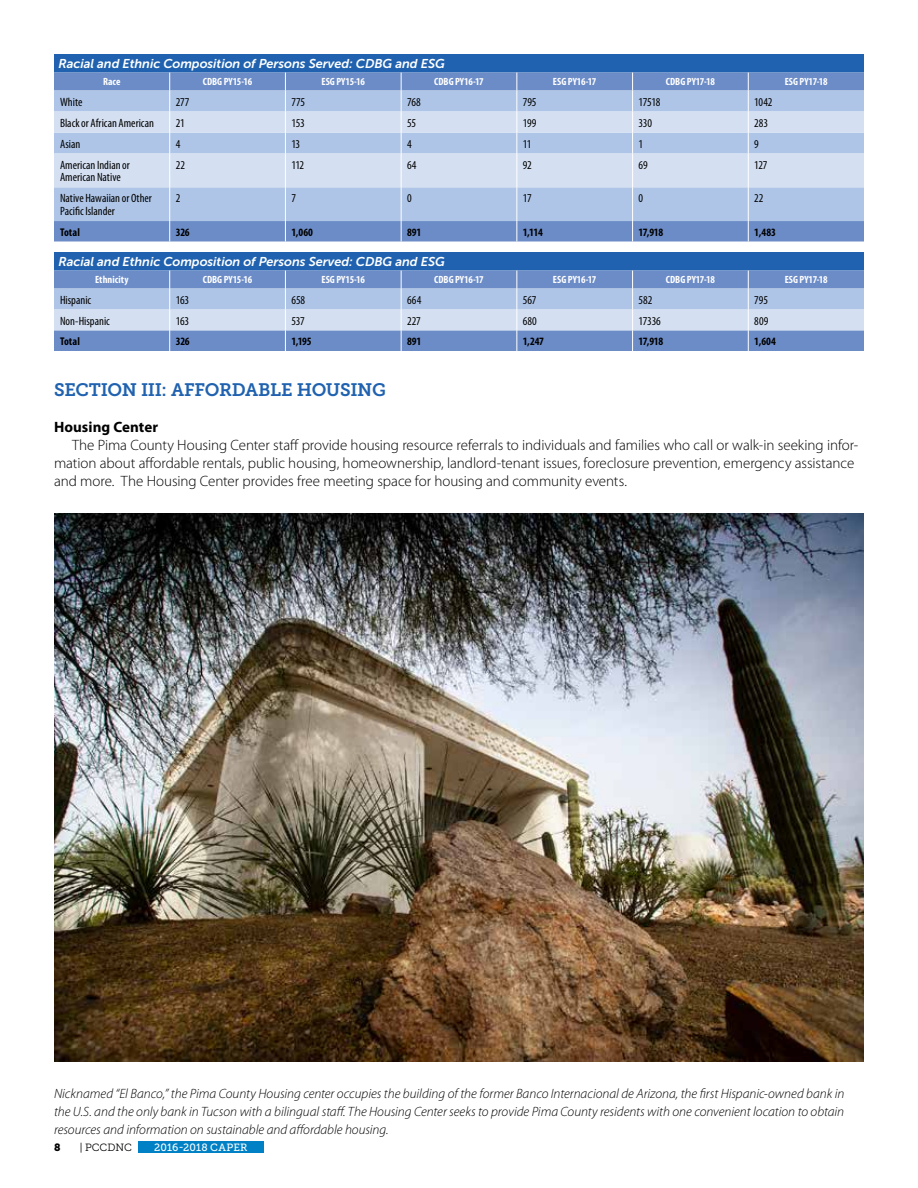
<style>
.page{position:relative;width:918px;height:1188px;background:#fff}
.page>*{position:absolute;margin:0;border:0;box-sizing:border-box;transform-origin:0 0}
.t1{font:18px "Museo Slab 700";letter-spacing:-.02em;color:#2062af}
.t2{font:300 15px/18px "Myriad Pro";letter-spacing:-.005em;color:#000}
.t3{font:700 15px "Myriad Pro";letter-spacing:.005em;color:#000}
.t4{font:italic 300 13.5px/18px "Myriad Pro";color:#000;text-align:justify}
.t5{font:italic 12.75px "Museo Sans 700";letter-spacing:-.005em;color:#fff}
.t6{font:condensed 12px/12.8px "Myriad Pro";color:#000}
.t7{font:700 condensed 11.25px "Myriad Pro";letter-spacing:-.01em;color:#000}
.t8{font:700 condensed 10.5px "Myriad Pro";color:#fff}
.t9{font:10.5px "Museo Slab 500";letter-spacing:.02em;color:#fff}
.t10{font:10.5px "Museo Slab 300";color:#000}
.t11{font:10.5px "Museo Slab 900";color:#000}
</style>
<div class="page">
<div style="left:138px;top:1142px;width:126px;height:12px;background:#0081c6"></div>
<div style="left:54px;top:187px;width:810px;height:34px;background:#aec5e7"></div>
<div style="left:54px;top:154px;width:810px;height:33px;background:#d4e0f2"></div>
<svg style="left:54px;top:54px;width:810px;height:100px;background:#91afd9"></svg>
<hr style="left:169px;top:154px;width:1px;height:33px;background:#fff">
<hr style="left:285px;top:154px;width:1px;height:33px;background:#fff">
<hr style="left:401px;top:154px;width:1px;height:33px;background:#fff">
<hr style="left:516px;top:154px;width:1px;height:33px;background:#fff">
<hr style="left:632px;top:154px;width:1px;height:33px;background:#fff">
<hr style="left:748px;top:154px;width:1px;height:33px;background:#fff">
<hr style="left:169px;top:187px;width:1px;height:34px;background:#fff">
<hr style="left:285px;top:187px;width:1px;height:34px;background:#fff">
<hr style="left:401px;top:187px;width:1px;height:34px;background:#fff">
<hr style="left:516px;top:187px;width:1px;height:34px;background:#fff">
<hr style="left:632px;top:187px;width:1px;height:34px;background:#fff">
<hr style="left:748px;top:187px;width:1px;height:34px;background:#fff">
<div style="left:54px;top:221px;width:810px;height:21px;background:#6c8cc7"></div>
<svg style="left:54px;top:252px;width:810px;height:99px;background:#83a2d2"></svg>
<img style="left:54px;top:513px;width:810px;height:549px">
<p class="t5" style="left:58px;top:57px;width:388px">Racial and Ethnic Composition of Persons Served: CDBG and ESG</p>
<p class="t8" style="left:103px;top:75px;width:19px">Race</p>
<p class="t8" style="left:203px;top:75px;width:51px">CDBG PY15-16</p>
<p class="t8" style="left:322px;top:75px;width:45px">ESG PY15-16</p>
<p class="t8" style="left:434px;top:75px;width:51px">CDBG PY16-17</p>
<p class="t8" style="left:553px;top:75px;width:45px">ESG PY16-17</p>
<p class="t8" style="left:666px;top:75px;width:51px">CDBG PY17-18</p>
<p class="t8" style="left:785px;top:75px;width:44px">ESG PY17-18</p>
<p class="t6" style="left:60px;top:95px;width:24px">White</p>
<p class="t6" style="left:176px;top:95px;width:15px">277</p>
<p class="t6" style="left:291px;top:95px;width:15px">775</p>
<p class="t6" style="left:407px;top:95px;width:15px">768</p>
<p class="t6" style="left:523px;top:95px;width:15px">795</p>
<p class="t6" style="left:639px;top:95px;width:23px">17518</p>
<p class="t6" style="left:754px;top:95px;width:20px">1042</p>
<p class="t6" style="left:60px;top:116px;width:95px">Black or African American</p>
<p class="t6" style="left:176px;top:116px;width:10px">21</p>
<p class="t6" style="left:291px;top:116px;width:15px">153</p>
<p class="t6" style="left:407px;top:116px;width:11px">55</p>
<p class="t6" style="left:523px;top:116px;width:15px">199</p>
<p class="t6" style="left:639px;top:116px;width:15px">330</p>
<p class="t6" style="left:754px;top:116px;width:15px">283</p>
<p class="t6" style="left:60px;top:137px;width:22px">Asian</p>
<p class="t6" style="left:176px;top:137px;width:6px">4</p>
<p class="t6" style="left:291px;top:137px;width:10px">13</p>
<p class="t6" style="left:407px;top:137px;width:6px">4</p>
<p class="t6" style="left:523px;top:137px;width:10px">11</p>
<p class="t6" style="left:639px;top:137px;width:6px">1</p>
<p class="t6" style="left:754px;top:137px;width:6px">9</p>
<p class="t6" style="left:60px;top:158px;width:71px">American Indian or<br>American Native</p>
<p class="t6" style="left:176px;top:158px;width:11px">22</p>
<p class="t6" style="left:291px;top:158px;width:14px">112</p>
<p class="t6" style="left:407px;top:158px;width:11px">64</p>
<p class="t6" style="left:523px;top:158px;width:11px">92</p>
<p class="t6" style="left:639px;top:158px;width:11px">69</p>
<p class="t6" style="left:754px;top:158px;width:15px">127</p>
<p class="t6" style="left:60px;top:192px;width:93px">Native Hawaiian or Other<br>Pacific Islander</p>
<p class="t6" style="left:176px;top:192px;width:6px">2</p>
<p class="t6" style="left:291px;top:192px;width:6px">7</p>
<p class="t6" style="left:407px;top:192px;width:6px">0</p>
<p class="t6" style="left:523px;top:192px;width:10px">17</p>
<p class="t6" style="left:639px;top:192px;width:6px">0</p>
<p class="t6" style="left:754px;top:192px;width:11px">22</p>
<p class="t7" style="left:60px;top:225px;width:21px">Total</p>
<p class="t7" style="left:176px;top:225px;width:16px">326</p>
<p class="t7" style="left:291px;top:225px;width:23px">1,060</p>
<p class="t7" style="left:407px;top:225px;width:16px">891</p>
<p class="t7" style="left:523px;top:225px;width:21px">1,114</p>
<p class="t7" style="left:639px;top:225px;width:26px">17,918</p>
<p class="t7" style="left:754px;top:225px;width:23px">1,483</p>
<p class="t5" style="left:58px;top:255px;width:388px">Racial and Ethnic Composition of Persons Served: CDBG and ESG</p>
<p class="t8" style="left:95px;top:273px;width:35px">Ethnicity</p>
<p class="t8" style="left:203px;top:273px;width:51px">CDBG PY15-16</p>
<p class="t8" style="left:322px;top:273px;width:45px">ESG PY15-16</p>
<p class="t8" style="left:434px;top:273px;width:51px">CDBG PY16-17</p>
<p class="t8" style="left:553px;top:273px;width:45px">ESG PY16-17</p>
<p class="t8" style="left:666px;top:273px;width:51px">CDBG PY17-18</p>
<p class="t8" style="left:785px;top:273px;width:44px">ESG PY17-18</p>
<p class="t6" style="left:60px;top:293px;width:33px">Hispanic</p>
<p class="t6" style="left:176px;top:293px;width:15px">163</p>
<p class="t6" style="left:291px;top:293px;width:15px">658</p>
<p class="t6" style="left:407px;top:293px;width:16px">664</p>
<p class="t6" style="left:523px;top:293px;width:15px">567</p>
<p class="t6" style="left:639px;top:293px;width:15px">582</p>
<p class="t6" style="left:754px;top:293px;width:15px">795</p>
<p class="t6" style="left:60px;top:314px;width:51px">Non-Hispanic</p>
<p class="t6" style="left:176px;top:314px;width:15px">163</p>
<p class="t6" style="left:291px;top:314px;width:15px">537</p>
<p class="t6" style="left:407px;top:314px;width:15px">227</p>
<p class="t6" style="left:523px;top:314px;width:16px">680</p>
<p class="t6" style="left:639px;top:314px;width:24px">17336</p>
<p class="t6" style="left:754px;top:314px;width:16px">809</p>
<p class="t7" style="left:60px;top:334px;width:21px">Total</p>
<p class="t7" style="left:176px;top:334px;width:16px">326</p>
<p class="t7" style="left:291px;top:334px;width:22px">1,195</p>
<p class="t7" style="left:407px;top:334px;width:16px">891</p>
<p class="t7" style="left:523px;top:334px;width:23px">1,247</p>
<p class="t7" style="left:639px;top:334px;width:26px">17,918</p>
<p class="t7" style="left:754px;top:334px;width:23px">1,604</p>
<h1 class="t1" style="left:54px;top:380px;width:333px">SECTION III: AFFORDABLE HOUSING</h1>
<p class="t3" style="left:54px;top:417px;width:106px">Housing Center</p>
<p class="t2" style="left:54px;top:436px;width:806px;text-indent:18px">The Pima County Housing Center staff provide housing resource referrals to individuals and families who call or walk-in seeking infor&shy;mation about affordable rentals, public housing, homeownership, landlord-tenant issues, foreclosure prevention, emergency assistance and more. The Housing Center provides free meeting space for housing and community events.</p>
<p class="t4" style="left:54px;top:1085px;width:792px">Nicknamed “El Banco,” the Pima County Housing center occupies the building of the former Banco Internacional de Arizona, the first Hispanic-owned bank in the U.S. and the only bank in Tucson with a bilingual staff. The Housing Center seeks to provide Pima County residents with one convenient location to obtain resources and information on sustainable and affordable housing.</p>
<p class="t11" style="left:54px;top:1142px;width:8px">8</p>
<p class="t10" style="left:80px;top:1142px;width:54px">| PCCDNC</p>
<p class="t9" style="left:154px;top:1142px;width:95px">2016-2018 CAPER</p>
</div>
